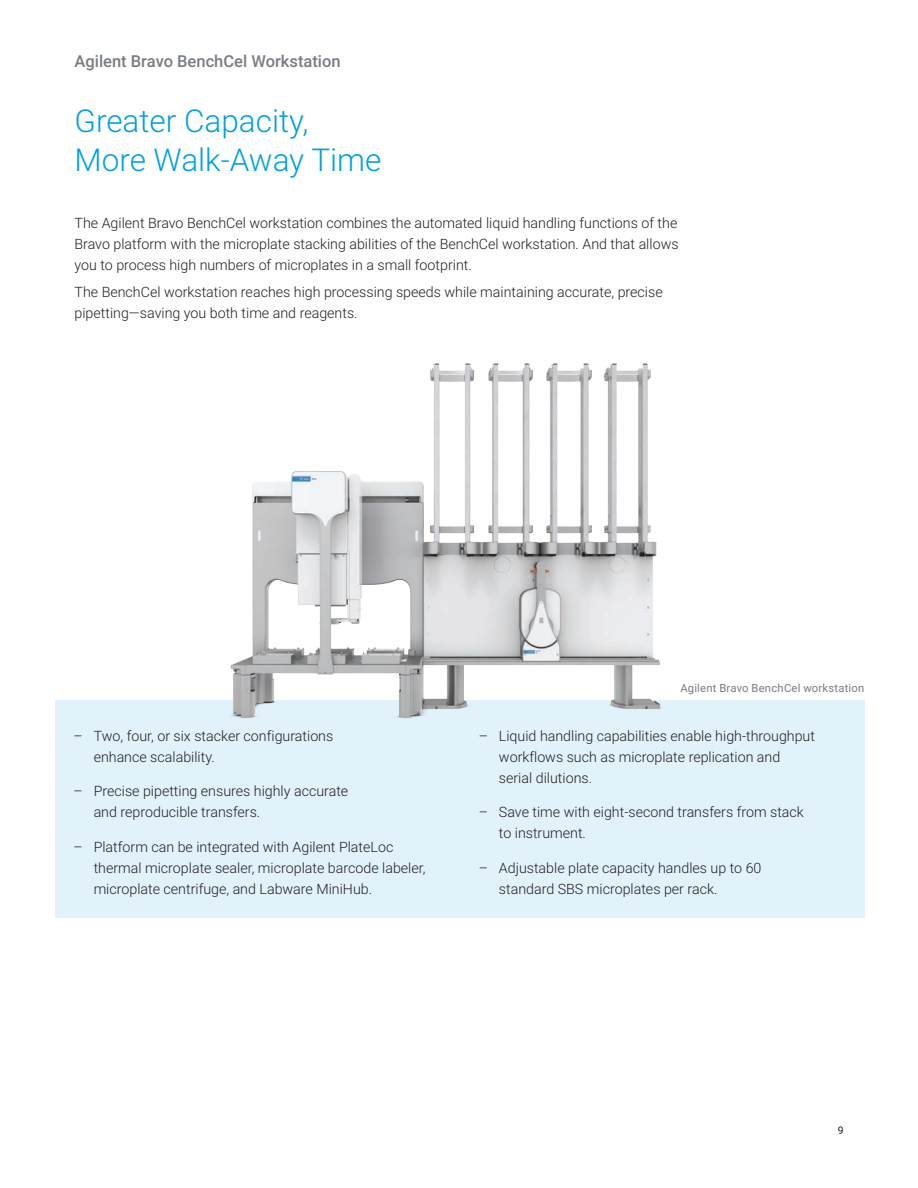
<style>
.page{position:relative;width:918px;height:1188px;background:#fff}
.page>*{position:absolute;margin:0;border:0;box-sizing:border-box;transform-origin:0 0}
.BROCHURE_int_head_bl{font:300 31.5px "Roboto";color:#00a1e3}
.BROCHURE_header{font:500 16.5px "Roboto";color:#787d83}
.BROCHURE_text_black{font:300 14.25px/21px "Roboto";color:#231f20}
.BROCHURE_caption_gra{font:11.25px "Roboto";letter-spacing:.02em;color:#787d83}
.t1{font:10.5px "Roboto";color:#231f20}
</style>
<div class="page">
<div style="left:55px;top:701px;width:810px;height:217px;background:#e1f2fb"></div>
<img style="left:200px;top:363px;width:505px;height:355px">
<p class="BROCHURE_header" style="left:75px;top:49px;width:268px">Agilent Bravo BenchCel Workstation</p>
<p class="BROCHURE_int_head_bl" style="left:75px;top:99px;width:236px">Greater Capacity,</p>
<p class="BROCHURE_int_head_bl" style="left:75px;top:138px;width:308px">More Walk-Away Time</p>
<p class="BROCHURE_text_black" style="left:75px;top:212px;width:606px;text-align:justify">The Agilent Bravo BenchCel workstation combines the automated liquid handling functions of the Bravo platform with the microplate stacking abilities of the BenchCel workstation. And that allows you to process high numbers of microplates in a small footprint.</p>
<p class="BROCHURE_text_black" style="left:75px;top:281px;width:590px">The BenchCel workstation reaches high processing speeds while maintaining accurate, precise pipetting—saving you both time and reagents.</p>
<p class="BROCHURE_text_black" style="left:94px;top:725px;width:241px;text-indent:-20px">– Two, four, or six stacker configurations enhance scalability.</p>
<p class="BROCHURE_text_black" style="left:94px;top:780px;width:256px;text-indent:-20px">– Precise pipetting ensures highly accurate and reproducible transfers.</p>
<p class="BROCHURE_text_black" style="left:94px;top:836px;width:333px;text-indent:-20px">– Platform can be integrated with Agilent PlateLoc thermal microplate sealer, microplate barcode labeler, microplate centrifuge, and Labware MiniHub.</p>
<p class="BROCHURE_caption_gra" style="left:680px;top:680px;width:185px">Agilent Bravo BenchCel workstation</p>
<p class="BROCHURE_text_black" style="left:499px;top:725px;width:318px;text-indent:-20px">– Liquid handling capabilities enable high-throughput workflows such as microplate replication and serial dilutions.</p>
<p class="BROCHURE_text_black" style="left:499px;top:801px;width:306px;text-indent:-20px">– Save time with eight-second transfers from stack to instrument.</p>
<p class="BROCHURE_text_black" style="left:499px;top:857px;width:264px;text-indent:-20px">– Adjustable plate capacity handles up to 60 standard SBS microplates per rack.</p>
<p class="t1" style="left:838px;top:1123px;width:7px">9</p>
</div>
